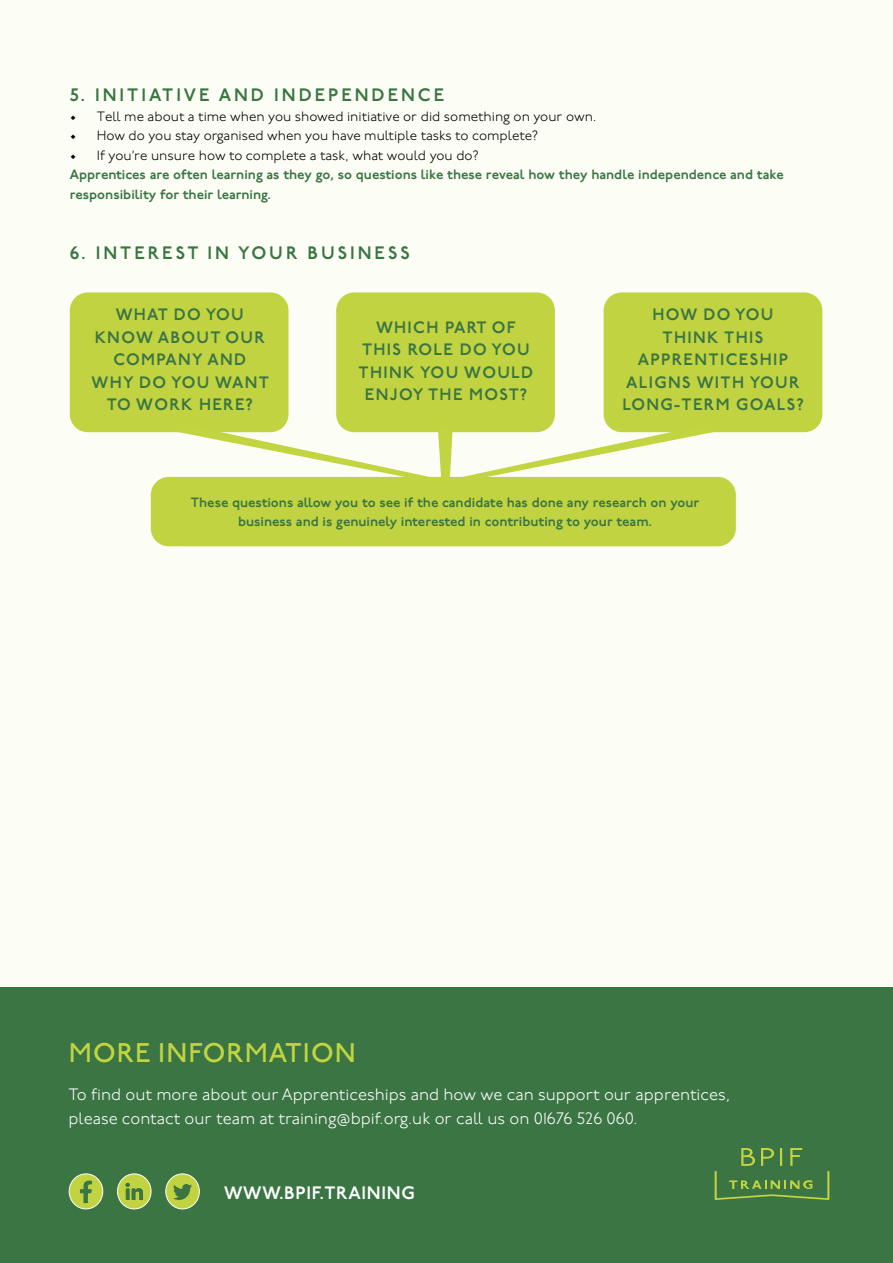
<style>
.page{position:relative;width:893px;height:1263px;background:#fcfdf5}
.page>*{position:absolute;margin:0;border:0;box-sizing:border-box;transform-origin:0 0}
.t1{font:500 27px "P22 Underground";letter-spacing:.04em;color:#c2d440}
.t2{font:600 18px "P22 Underground";letter-spacing:.165em;color:#3a7543}
.t3{font:600 18px "P22 Underground";letter-spacing:.04em;color:#fff}
.t4{font:600 16.5px/22.5px "P22 Underground";letter-spacing:.08em;color:#3a7543;text-align:center}
.t5{font:300 16.5px/24px "P22 Underground";color:#fff}
.t6{font:600 13.5px/19.5px "P22 Underground";color:#3a7543}
.t7{font:300 13.5px "P22 Underground";color:#000}
</style>
<div class="page">
<div style="left:151px;top:477px;width:585px;height:69px;background:#c2d342;border-radius:18px"></div>
<div style="left:70px;top:292px;width:218px;height:140px;background:#c2d342;border-radius:18px"></div>
<div style="left:336px;top:292px;width:219px;height:140px;background:#c2d342;border-radius:18px"></div>
<div style="left:604px;top:292px;width:218px;height:140px;background:#c2d342;border-radius:18px"></div>
<svg style="left:165px;top:425px;width:562px;height:55px"></svg>
<div style="left:0;top:988px;width:893px;height:275px;background:#3a7543"></div>
<div style="left:69px;top:1174px;width:34px;height:35px;background:#c2d342;border-radius:50%"></div>
<div style="left:69px;top:1173px;width:34px;height:36px;border:1px solid #fff;border-radius:50%"></div>
<div style="left:117px;top:1174px;width:34px;height:35px;background:#c2d342;border-radius:50%"></div>
<div style="left:117px;top:1173px;width:34px;height:36px;border:1px solid #fff;border-radius:50%"></div>
<div style="left:166px;top:1174px;width:33px;height:35px;background:#c2d342;border-radius:50%"></div>
<div style="left:166px;top:1173px;width:34px;height:36px;border:1px solid #fff;border-radius:50%"></div>
<svg style="left:80px;top:1180px;width:12px;height:23px"></svg>
<svg style="left:126px;top:1183px;width:17px;height:17px"></svg>
<svg style="left:173px;top:1184px;width:19px;height:16px"></svg>
<svg style="left:715px;top:1148px;width:114px;height:52px"></svg>
<h2 class="t2" style="left:70px;top:85px;width:376px">5. INITIATIVE AND INDEPENDENCE</h2>
<p class="t7" style="left:70px;top:109px;width:528px">• Tell me about a time when you showed initiative or did something on your own.</p>
<p class="t7" style="left:70px;top:128px;width:470px">• How do you stay organised when you have multiple tasks to complete?</p>
<p class="t7" style="left:70px;top:148px;width:410px">• If you’re unsure how to complete a task, what would you do?</p>
<p class="t6" style="left:70px;top:165px;width:716px">Apprentices are often learning as they go, so questions like these reveal how they handle independence and take responsibility for their learning.</p>
<h2 class="t2" style="left:70px;top:243px;width:342px">6. INTEREST IN YOUR BUSINESS</h2>
<p class="t4" style="left:92px;top:304px;width:179px">WHAT DO YOU<br>KNOW ABOUT OUR<br>COMPANY AND<br>WHY DO YOU WANT<br>TO WORK HERE?</p>
<p class="t4" style="left:359px;top:317px;width:176px">WHICH PART OF<br>THIS ROLE DO YOU<br>THINK YOU WOULD<br>ENJOY THE MOST?</p>
<p class="t4" style="left:623px;top:304px;width:183px">HOW DO YOU<br>THINK THIS<br>APPRENTICESHIP<br>ALIGNS WITH YOUR<br>LONG-TERM GOALS?</p>
<p class="t6" style="left:191px;top:493px;width:510px;text-align:center">These questions allow you to see if the candidate has done any research on your business and is genuinely interested in contributing to your team.</p>
<h1 class="t1" style="left:69px;top:1038px;width:289px">MORE INFORMATION</h1>
<p class="t5" style="left:68px;top:1083px;width:664px">To find out more about our Apprenticeships and how we can support our apprentices, please contact our team at training@bpif.org.uk or call us on 01676 526 060.</p>
<h2 class="t3" style="left:224px;top:1183px;width:192px">WWW.BPIF.TRAINING</h2>
</div>
